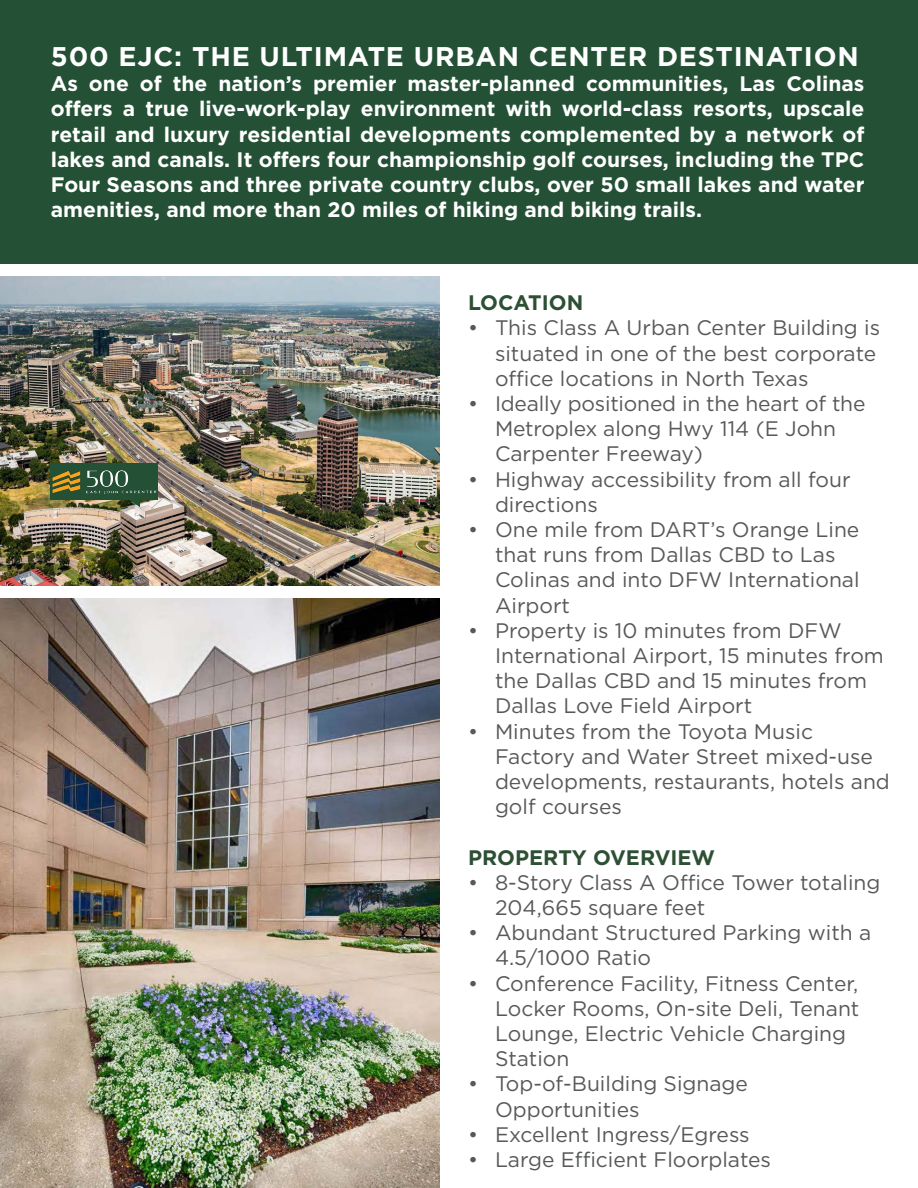
<style>
.page{position:relative;width:918px;height:1188px;background:#fff}
.page>*{position:absolute;margin:0;border:0;box-sizing:border-box;transform-origin:0 0}
.t1{font:700 27px "Gotham";letter-spacing:.03em;color:#fff}
.t2{font:21px/25.2px "Gotham";color:#57585a}
.t3{font:700 21px/25.2px "Gotham";color:#fff;text-align:justify}
.t4{font:700 21px "Gotham";color:#2d5035}
</style>
<div class="page">
<img style="left:0;top:276px;width:440px;height:310px">
<div style="left:51px;top:463px;width:107px;height:37px;background:#245135"></div>
<svg style="left:128px;top:500px;width:12px;height:7px"></svg>
<img style="left:0;top:599px;width:440px;height:589px">
<div style="left:0;top:0;width:918px;height:264px;background:#245135"></div>
<img style="left:52px;top:470px;width:105px;height:24px">
<p class="t1" style="left:51px;top:41px;width:809px">500 EJC: THE ULTIMATE URBAN CENTER DESTINATION</p>
<p class="t3" style="left:51px;top:71px;width:815px">As one of the nation’s premier master-planned communities, Las Colinas offers a true live-work-play environment with world-class resorts, upscale retail and luxury residential developments complemented by a network of lakes and canals. It offers four championship golf courses, including the TPC Four Seasons and three private country clubs, over 50 small lakes and water amenities, and more than 20 miles of hiking and biking trails.</p>
<p class="t4" style="left:468px;top:291px;width:117px">LOCATION</p>
<p class="t2" style="left:495px;top:315px;width:387px;text-indent:-27px">• This Class A Urban Center Building is situated in one of the best corporate office locations in North Texas</p>
<p class="t2" style="left:495px;top:391px;width:372px;text-indent:-27px">• Ideally positioned in the heart of the<br>Metroplex along Hwy 114 (E John<br>Carpenter Freeway)</p>
<p class="t2" style="left:495px;top:466px;width:357px;text-indent:-27px">• Highway accessibility from all four directions</p>
<p class="t2" style="left:495px;top:517px;width:366px;text-indent:-27px">• One mile from DART’s Orange Line that runs from Dallas CBD to Las<br>Colinas and into DFW International<br>Airport</p>
<p class="t2" style="left:495px;top:617px;width:390px;text-indent:-27px">• Property is 10 minutes from DFW<br>International Airport, 15 minutes from the Dallas CBD and 15 minutes from<br>Dallas Love Field Airport</p>
<p class="t2" style="left:495px;top:718px;width:396px;text-indent:-27px">• Minutes from the Toyota Music<br>Factory and Water Street mixed-use developments, restaurants, hotels and golf courses</p>
<p class="t4" style="left:468px;top:845px;width:249px">PROPERTY OVERVIEW</p>
<p class="t2" style="left:495px;top:869px;width:387px;text-indent:-27px">• 8-Story Class A Office Tower totaling<br>204,665 square feet</p>
<p class="t2" style="left:495px;top:920px;width:378px;text-indent:-27px">• Abundant Structured Parking with a<br>4.5/1000 Ratio</p>
<p class="t2" style="left:495px;top:970px;width:366px;text-indent:-27px">• Conference Facility, Fitness Center,<br>Locker Rooms, On-site Deli, Tenant<br>Lounge, Electric Vehicle Charging<br>Station</p>
<p class="t2" style="left:495px;top:1071px;width:255px;text-indent:-27px">• Top-of-Building Signage<br>Opportunities</p>
<p class="t2" style="left:468px;top:1121px;width:283px">• Excellent Ingress/Egress</p>
<p class="t2" style="left:468px;top:1147px;width:305px">• Large Efficient Floorplates</p>
</div>
